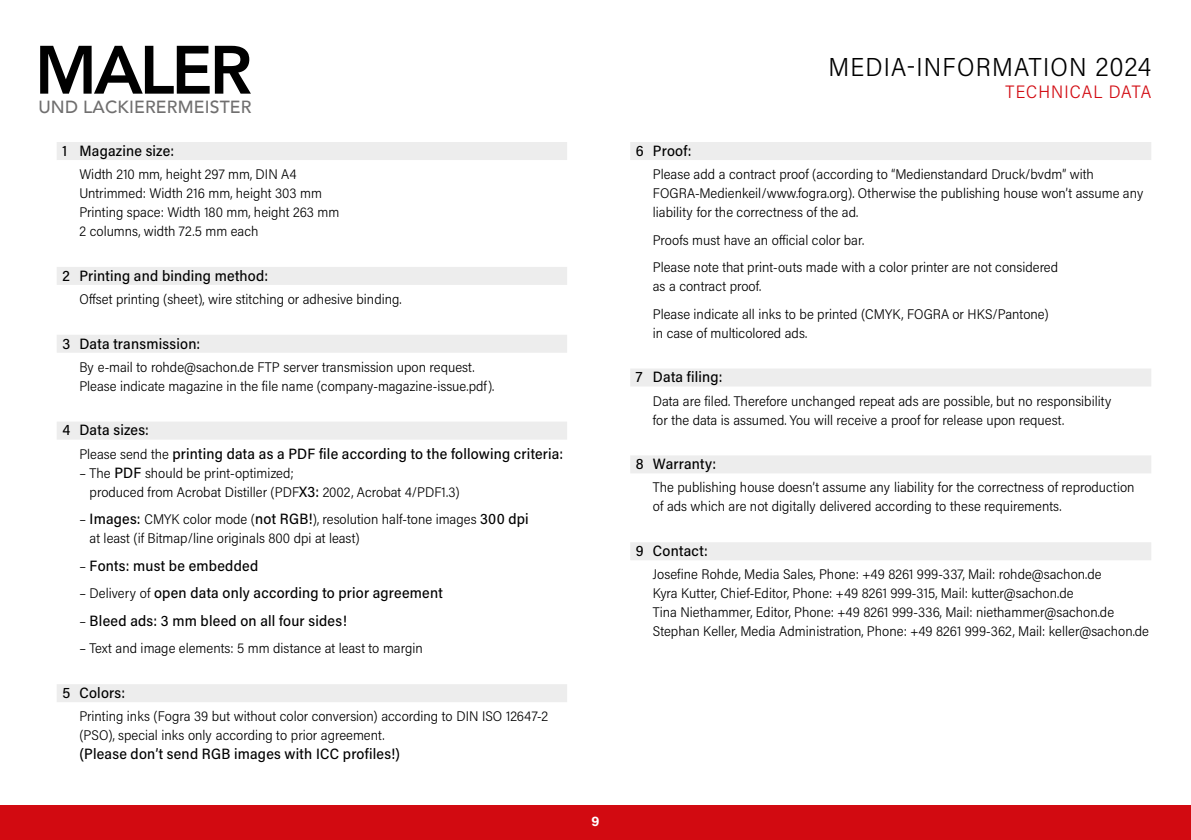
<style>
.page{position:relative;width:1191px;height:840px;background:#fff}
.page>*{position:absolute;margin:0;border:0;box-sizing:border-box;transform-origin:0 0}
.t1{font:800 67.6px "Avenir";letter-spacing:-.045em;color:#000}
.Text{font:26px "Acumin Variable Concept";letter-spacing:-.01em;color:#000}
.Text-2{font:18px "Acumin Variable Concept";color:#d20a11}
.t2{font:500 17.6px "Avenir";letter-spacing:.01em;color:#706f6f}
.Text-3{font:15px "Acumin Variable Concept";letter-spacing:.015em;color:#000}
.Überschrift___Raster{font:15px "Acumin Variable Concept";letter-spacing:.015em;color:#000}
.Text-4{font:14px/19px "Acumin Variable Concept";letter-spacing:-.02em;color:#000}
.t3{font:14px "Acumin Variable Concept";color:#fff}
.s1{font-size:14px}
.s2{font-size:15px}
</style>
<div class="page">
<div style="left:0;top:805px;width:1191px;height:34px;background:#d20a11"></div>
<div style="left:57px;top:142px;width:510px;height:18px;background:#ededed"></div>
<div style="left:57px;top:267px;width:510px;height:18px;background:#ededed"></div>
<div style="left:57px;top:334px;width:510px;height:18px;background:#ededed"></div>
<div style="left:57px;top:421px;width:510px;height:18px;background:#ededed"></div>
<div style="left:57px;top:683px;width:510px;height:18px;background:#ededed"></div>
<div style="left:630px;top:142px;width:521px;height:18px;background:#ededed"></div>
<div style="left:630px;top:368px;width:521px;height:18px;background:#ededed"></div>
<div style="left:630px;top:455px;width:521px;height:18px;background:#ededed"></div>
<div style="left:630px;top:542px;width:521px;height:18px;background:#ededed"></div>
<h1 class="t1" style="left:35px;top:17px;width:219px">MALER</h1>
<p class="t2" style="left:38px;top:92px;width:215px">UND LACKIERERMEISTER</p>
<p class="Überschrift___Raster" style="left:62px;top:140px;width:113px">1 Magazine size:</p>
<p class="Text-4" style="left:79px;top:164px;width:262px">Width 210 mm, height 297 mm, DIN A4<br>Untrimmed: Width 216 mm, height 303 mm Printing space: Width 180 mm, height 263 mm 2 columns, width 72.5 mm each</p>
<p class="Überschrift___Raster" style="left:62px;top:265px;width:207px">2 Printing and binding method:</p>
<p class="Text-4" style="left:79px;top:289px;width:324px">Offset printing (sheet), wire stitching or adhesive binding.</p>
<p class="Überschrift___Raster" style="left:62px;top:333px;width:139px">3 Data transmission:</p>
<p class="Text-4" style="left:79px;top:356px;width:417px">By e-mail to rohde@sachon.de FTP server transmission upon request.<br>Please indicate magazine in the file name (company-magazine-issue.pdf).</p>
<p class="Überschrift___Raster" style="left:62px;top:419px;width:88px">4 Data sizes:</p>
<p class="Text-3" style="left:79px;top:443px;width:485px"><span class="s1">Please send the</span> printing data as a PDF file according to the following criteria:</p>
<p class="Text-4" style="left:90px;top:462px;width:372px;text-indent:-10px">– The <span class="s2">PDF</span> should be print-optimized;<br>produced from Acrobat Distiller (PDF<span class="s2">X3:</span> 2002, Acrobat 4/PDF1.3)</p>
<p class="Text-4" style="left:90px;top:509px;width:440px;text-indent:-10px">– <span class="s2">Images:</span> CMYK color mode (<span class="s2">not RGB!</span>), resolution half-tone images <span class="s2">300 dpi </span>at least (if Bitmap/line originals 800 dpi at least)</p>
<p class="Text-3" style="left:79px;top:555px;width:180px"><span class="s1">–</span> Fonts: must be embedded</p>
<p class="Text-3" style="left:79px;top:582px;width:365px"><span class="s1">– Delivery of</span> open data only according to prior agreement</p>
<p class="Text-3" style="left:79px;top:610px;width:269px"><span class="s1">–</span> Bleed ads: 3 mm bleed on all four sides!</p>
<p class="Text-4" style="left:79px;top:638px;width:345px">– Text and image elements: 5 mm distance at least to margin</p>
<p class="Überschrift___Raster" style="left:62px;top:682px;width:64px">5 Colors:</p>
<p class="Text-4" style="left:79px;top:706px;width:471px">Printing inks (Fogra 39 but without color conversion) according to DIN ISO 12647-2 (PSO), special inks only according to prior agreement.</p>
<p class="Text-3" style="left:79px;top:743px;width:322px">(Please don’t send RGB images with ICC profiles!)</p>
<p class="t3" style="left:591px;top:811px;width:9px">9</p>
<p class="Text" style="left:828px;top:49px;width:325px">MEDIA-INFORMATION 2024</p>
<p class="Text-2" style="left:1005px;top:79px;width:148px">TECHNICAL DATA</p>
<p class="Überschrift___Raster" style="left:636px;top:140px;width:57px">6 Proof:</p>
<p class="Text-4" style="left:653px;top:164px;width:492px">Please add a contract proof (according to “Medienstandard Druck/bvdm” with<br>FOGRA-Medienkeil/www.fogra.org). Otherwise the publishing house won’t assume any liability for the correctness of the ad.</p>
<p class="Text-4" style="left:653px;top:229px;width:213px">Proofs must have an official color bar.</p>
<p class="Text-4" style="left:653px;top:257px;width:407px">Please note that print-outs made with a color printer are not considered as a contract proof.</p>
<p class="Text-4" style="left:653px;top:303px;width:397px">Please indicate all inks to be printed (CMYK, FOGRA or HKS/Pantone) in case of multicolored ads.</p>
<p class="Überschrift___Raster" style="left:636px;top:366px;width:88px">7 Data filing:</p>
<p class="Text-4" style="left:653px;top:390px;width:460px">Data are filed. Therefore unchanged repeat ads are possible, but no responsibility for the data is assumed. You will receive a proof for release upon request.</p>
<p class="Überschrift___Raster" style="left:636px;top:453px;width:81px">8 Warranty:</p>
<p class="Text-4" style="left:653px;top:477px;width:483px">The publishing house doesn’t assume any liability for the correctness of reproduction of ads which are not digitally delivered according to these requirements.</p>
<p class="Überschrift___Raster" style="left:636px;top:540px;width:73px">9 Contact:</p>
<p class="Text-4" style="left:653px;top:564px;width:498px">Josefine Rohde, Media Sales, Phone: +49 8261 999-337, Mail: rohde@sachon.de<br>Kyra Kutter, Chief-Editor, Phone: +49 8261 999-315, Mail: kutter@sachon.de<br>Tina Niethammer, Editor, Phone: +49 8261 999-336, Mail: niethammer@sachon.de Stephan Keller, Media Administration, Phone: +49 8261 999-362, Mail: keller@sachon.de</p>
</div>
